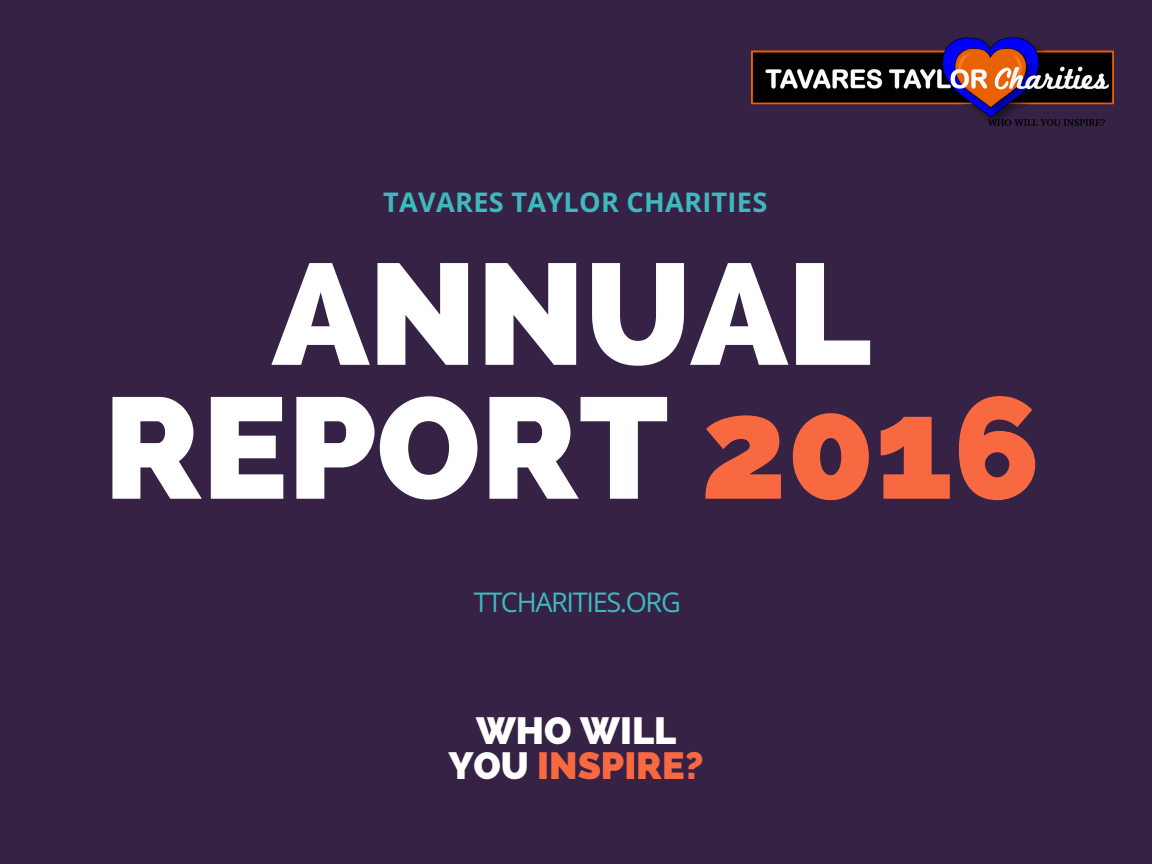
<style>
.page{position:relative;width:1152px;height:864px;background:#352245}
.page>*{position:absolute;margin:0;border:0;box-sizing:border-box;transform-origin:0 0}
.t1{font:800 143.4px/133.8px "Raleway";color:#fff;text-align:center}
.t2{font:800 37.8px/34.8px "Raleway";color:#fff;text-align:center}
.t3{font:700 27.15px "Open Sans";letter-spacing:.01em;color:#3fb9bd}
.t4{font:27.15px "Open Sans";letter-spacing:-.05em;color:#3fb9bd}
.s1{color:#f86942}
</style>
<div class="page">
<img style="left:751px;top:37px;width:363px;height:89px">
<p class="t3" style="left:383px;top:183px;width:386px">TAVARES TAYLOR CHARITIES</p>
<h1 class="t1" style="left:104px;top:247px;width:938px">ANNUAL<br>REPORT <span class="s1">2016</span></h1>
<p class="t4" style="left:474px;top:583px;width:209px">TTCHARITIES.ORG</p>
<h2 class="t2" style="left:449px;top:714px;width:256px">WHO WILL<br>YOU <span class="s1">INSPIRE?</span></h2>
</div>
